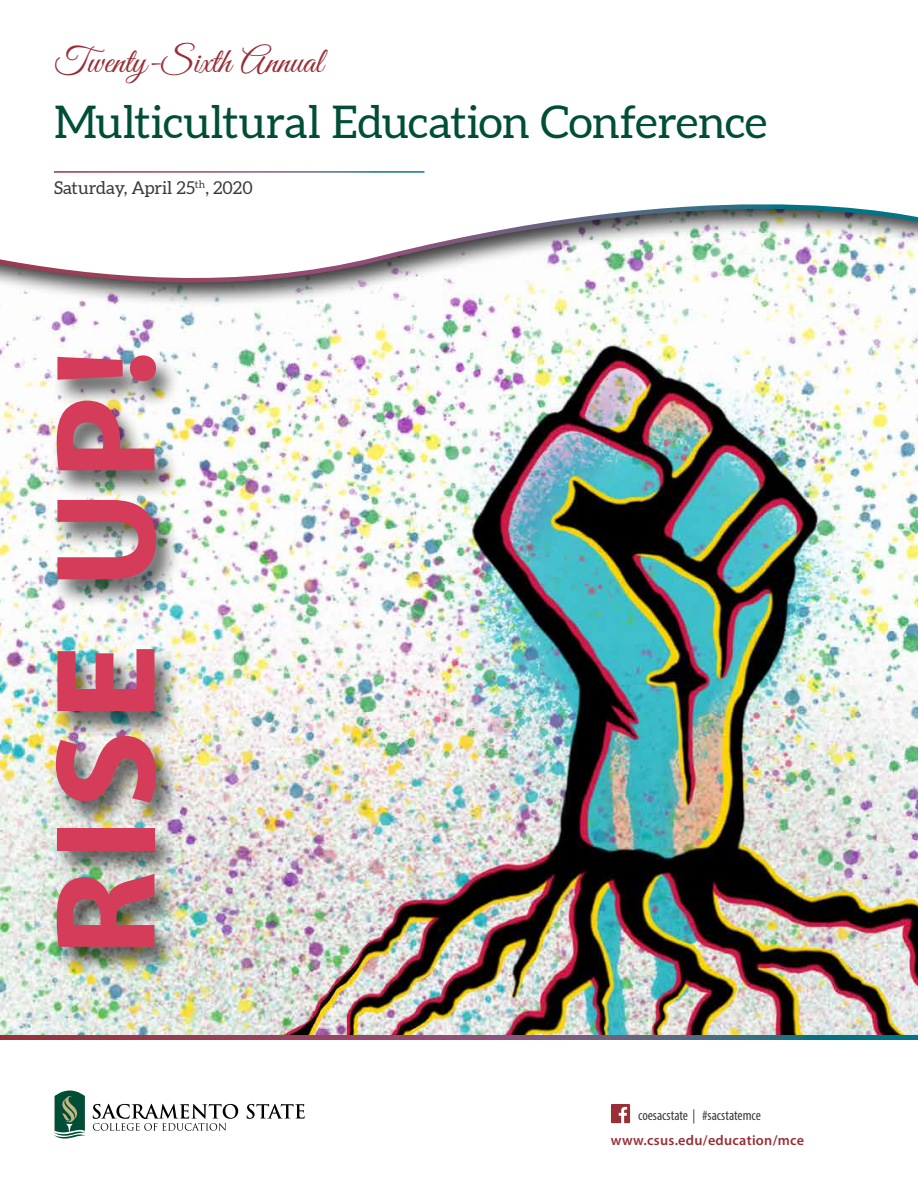
<style>
.page{position:relative;width:918px;height:1188px;background:#fff}
.page>*{position:absolute;margin:0;border:0;box-sizing:border-box;transform-origin:0 0}
.t1{font:700 144px "Myriad Pro";letter-spacing:.07em;color:#d43c5a}
.t2{font:45px "Aleo";letter-spacing:-.01em;color:#004e38}
.t3{font:36px "Great Vibes";color:#9a2e37}
.t4{font:17.7px "Aleo";letter-spacing:.005em;color:#383b36}
.t5{font:600 14.25px "Myriad Pro";letter-spacing:.02em;color:#9a2e37}
.t6{font:condensed 14.25px "Myriad Pro";color:#383b36}
</style>
<div class="page">
<img style="left:0;top:307px;width:918px;height:728px">
<div style="left:0;top:0;width:918px;height:307px;background:#000;opacity:.75"></div>
<svg style="left:0;top:0;width:918px;height:291px"></svg>
<svg style="left:0;top:1035px;width:918px;height:5px;background:#71526c"></svg>
<svg style="left:54px;top:1091px;width:31px;height:48px"></svg>
<svg style="left:93px;top:1104px;width:212px;height:27px"></svg>
<svg style="left:611px;top:1104px;width:19px;height:19px"></svg>
<hr style="left:54px;top:171px;width:370px;height:2px;background:#fff">
<div style="left:51px;top:354px;width:130px;height:621px;background:#000;opacity:.6"></div>
<p class="t3" style="left:54px;top:41px;width:271px">Twenty-Sixth Annual</p>
<p class="t2" style="left:54px;top:96px;width:715px">Multicultural Education Conference</p>
<p class="t4" style="left:54px;top:177px;width:200px">Saturday, April 25<sup>th</sup>, 2020</p>
<h1 class="t1" style="left:12px;top:956px;width:609px;rotate:-90deg">RISE UP!</h1>
<p class="t6" style="left:638px;top:1106px;width:124px">coesacstate | #sacstatemce</p>
<p class="t5" style="left:611px;top:1131px;width:195px">www.csus.edu/education/mce</p>
</div>
